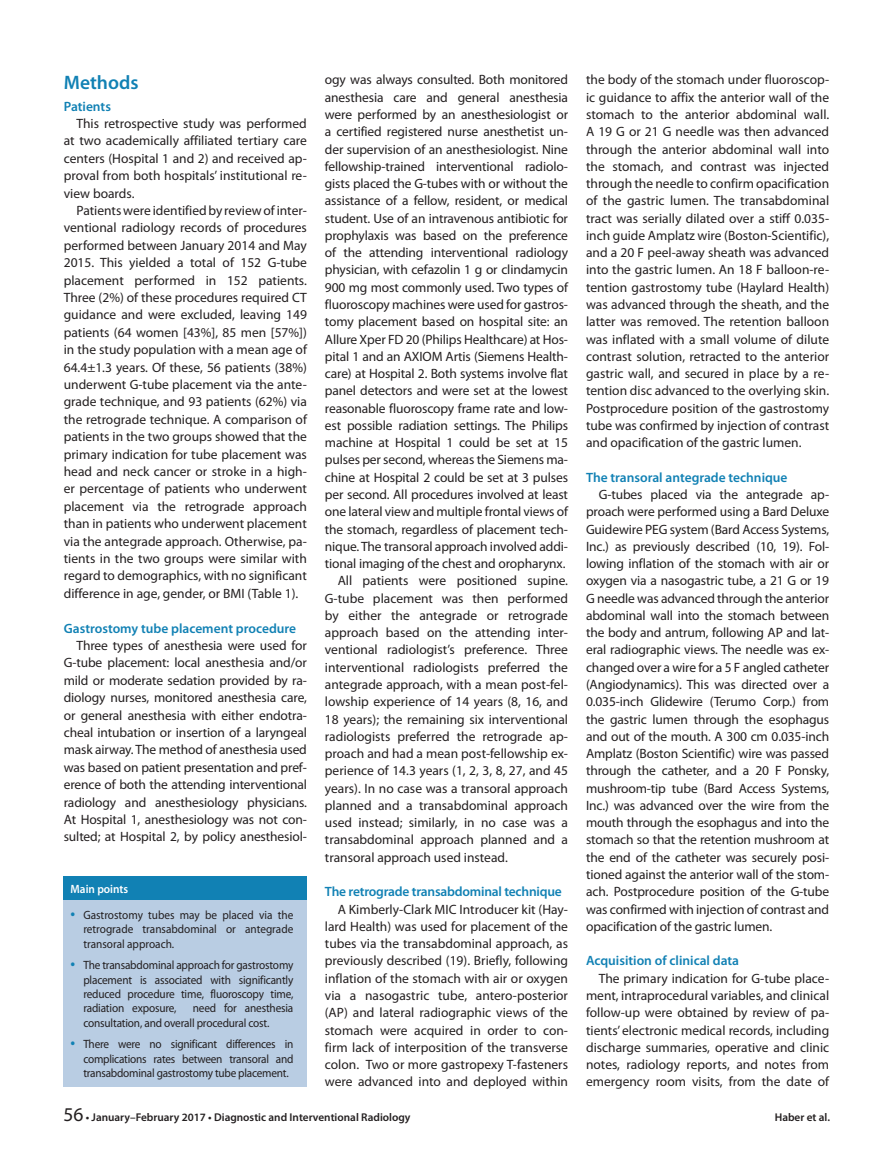
<style>
.page{position:relative;width:893px;height:1170px;background:#fff}
.page>*{position:absolute;margin:0;border:0;box-sizing:border-box;transform-origin:0 0}
.t1{font:600 19.5px "Myriad Pro";color:#1181b4}
.t2{font:13.5px/17.2px "Myriad Pro";color:#231f20;text-align:justify}
.t3{font:600 13.5px "Myriad Pro";color:#1181b4}
.t4{font:12px/14.4px "Myriad Pro";letter-spacing:-.015em;color:#231f20;text-align:justify;scale:.94 1}
.t5{font:600 12px "Myriad Pro";color:#fff;scale:.94 1}
.t6{font:600 11.25px "Myriad Pro";color:#231f20}
.s1{font-size:18px;color:#1181b4}
.s2{font-weight:400;font-size:19.5px}
</style>
<div class="page">
<div style="left:64px;top:875px;width:243px;height:211px;background:#b9cde3"></div>
<div style="left:64px;top:875px;width:243px;height:24px;background:#1181b4"></div>
<p class="t1" style="left:64px;top:70px;width:76px">Methods</p>
<p class="t3" style="left:64px;top:97px;width:49px">Patients</p>
<p class="t2" style="left:64px;top:114px;width:245px;text-indent:13px">This retrospective study was performed at two academically affiliated tertiary care centers (Hospital 1 and 2) and received ap&shy;proval from both hospitals’ institutional re&shy;view boards.</p>
<p class="t2" style="left:64px;top:201px;width:245px;text-indent:13px">Patients were identified by review of inter&shy;ventional radiology records of procedures performed between January 2014 and May 2015. This yielded a total of 152 G-tube placement performed in 152 patients.<br>Three (2%) of these procedures required CT guidance and were excluded, leaving 149 patients (64 women [43%], 85 men [57%]) in the study population with a mean age of 64.4±1.3 years. Of these, 56 patients (38%) underwent G-tube placement via the ante&shy;grade technique, and 93 patients (62%) via the retrograde technique. A comparison of patients in the two groups showed that the primary indication for tube placement was head and neck cancer or stroke in a high&shy;er percentage of patients who underwent placement via the retrograde approach than in patients who underwent placement via the antegrade approach. Otherwise, pa&shy;tients in the two groups were similar with regard to demographics, with no significant difference in age, gender, or BMI (Table 1).</p>
<p class="t3" style="left:64px;top:619px;width:234px">Gastrostomy tube placement procedure</p>
<p class="t2" style="left:64px;top:636px;width:245px;text-indent:13px">Three types of anesthesia were used for G-tube placement: local anesthesia and/or mild or moderate sedation provided by ra&shy;diology nurses, monitored anesthesia care, or general anesthesia with either endotra&shy;cheal intubation or insertion of a laryngeal mask airway. The method of anesthesia used was based on patient presentation and pref&shy;erence of both the attending interventional radiology and anesthesiology physicians.<br>At Hospital 1, anesthesiology was not con&shy;sulted; at Hospital 2, by policy anesthesiol-</p>
<p class="t5" style="left:71px;top:881px;width:63px">Main points</p>
<p class="t4" style="left:83px;top:907px;width:225px;text-indent:-13px"><span class="s1">•</span> Gastrostomy tubes may be placed via the retrograde transabdominal or antegrade transoral approach.</p>
<p class="t4" style="left:83px;top:957px;width:225px;text-indent:-13px"><span class="s1">•</span> The transabdominal approach for gastrostomy placement is associated with significantly reduced procedure time, fluoroscopy time, radiation exposure,</p>
<p class="t4" style="left:83px;top:1000px;width:225px;text-indent:109px">need for anesthesia consultation, and overall procedural cost.</p>
<p class="t4" style="left:83px;top:1036px;width:225px;text-indent:-13px"><span class="s1">•</span> There were no significant differences in complications rates between transoral and transabdominal gastrostomy tube placement.</p>
<p class="t2" style="left:325px;top:71px;width:245px">ogy was always consulted. Both monitored anesthesia care and general anesthesia were performed by an anesthesiologist or a certified registered nurse anesthetist un&shy;der supervision of an anesthesiologist. Nine fellowship-trained interventional radiolo&shy;gists placed the G-tubes with or without the assistance of a fellow, resident, or medical student. Use of an intravenous antibiotic for prophylaxis was based on the preference of the attending interventional radiology physician, with cefazolin 1 g or clindamycin 900 mg most commonly used. Two types of fluoroscopy machines were used for gastros&shy;tomy placement based on hospital site: an Allure Xper FD 20 (Philips Healthcare) at Hos&shy;pital 1 and an AXIOM Artis (Siemens Health&shy;care) at Hospital 2. Both systems involve flat panel detectors and were set at the lowest reasonable fluoroscopy frame rate and low&shy;est possible radiation settings. The Philips machine at Hospital 1 could be set at 15 pulses per second, whereas the Siemens ma&shy;chine at Hospital 2 could be set at 3 pulses per second. All procedures involved at least one lateral view and multiple frontal views of the stomach, regardless of placement tech&shy;nique. The transoral approach involved addi&shy;tional imaging of the chest and oropharynx.</p>
<p class="t2" style="left:325px;top:572px;width:245px;text-indent:13px">All patients were positioned supine.<br>G-tube placement was then performed by either the antegrade or retrograde approach based on the attending inter&shy;ventional radiologist’s preference. Three interventional radiologists preferred the antegrade approach, with a mean post-fel&shy;lowship experience of 14 years (8, 16, and 18 years); the remaining six interventional radiologists preferred the retrograde ap&shy;proach and had a mean post-fellowship ex&shy;perience of 14.3 years (1, 2, 3, 8, 27, and 45 years). In no case was a transoral approach planned and a transabdominal approach used instead; similarly, in no case was a transabdominal approach planned and a transoral approach used instead.</p>
<p class="t3" style="left:325px;top:883px;width:238px">The retrograde transabdominal technique</p>
<p class="t2" style="left:325px;top:900px;width:245px;text-indent:13px">A Kimberly-Clark MIC Introducer kit (Hay&shy;lard Health) was used for placement of the tubes via the transabdominal approach, as previously described (19). Briefly, following inflation of the stomach with air or oxygen via a nasogastric tube, antero-posterior (AP) and lateral radiographic views of the stomach were acquired in order to con&shy;firm lack of interposition of the transverse colon. Two or more gastropexy T-fasteners were advanced into and deployed within</p>
<p class="t2" style="left:586px;top:71px;width:245px">the body of the stomach under fluoroscop&shy;ic guidance to affix the anterior wall of the stomach to the anterior abdominal wall.<br>A 19 G or 21 G needle was then advanced through the anterior abdominal wall into the stomach, and contrast was injected through the needle to confirm opacification of the gastric lumen. The transabdominal tract was serially dilated over a stiff 0.035- inch guide Amplatz wire (Boston-Scientific), and a 20 F peel-away sheath was advanced into the gastric lumen. An 18 F balloon-re&shy;tention gastrostomy tube (Haylard Health) was advanced through the sheath, and the latter was removed. The retention balloon was inflated with a small volume of dilute contrast solution, retracted to the anterior gastric wall, and secured in place by a re&shy;tention disc advanced to the overlying skin.<br>Postprocedure position of the gastrostomy tube was confirmed by injection of contrast and opacification of the gastric lumen.</p>
<p class="t3" style="left:586px;top:468px;width:203px">The transoral antegrade technique</p>
<p class="t2" style="left:586px;top:485px;width:245px;text-indent:13px">G-tubes placed via the antegrade ap&shy;proach were performed using a Bard Deluxe Guidewire PEG system (Bard Access Systems, Inc.) as previously described (10, 19). Fol&shy;lowing inflation of the stomach with air or oxygen via a nasogastric tube, a 21 G or 19<br>G needle was advanced through the anterior abdominal wall into the stomach between the body and antrum, following AP and lat&shy;eral radiographic views. The needle was ex&shy;changed over a wire for a 5 F angled catheter (Angiodynamics). This was directed over a 0.035-inch Glidewire (Terumo Corp.) from the gastric lumen through the esophagus and out of the mouth. A 300 cm 0.035-inch Amplatz (Boston Scientific) wire was passed through the catheter, and a 20 F Ponsky, mushroom-tip tube (Bard Access Systems, Inc.) was advanced over the wire from the mouth through the esophagus and into the stomach so that the retention mushroom at the end of the catheter was securely posi&shy;tioned against the anterior wall of the stom&shy;ach. Postprocedure position of the G-tube was confirmed with injection of contrast and opacification of the gastric lumen.</p>
<p class="t3" style="left:586px;top:952px;width:155px">Acquisition of clinical data</p>
<p class="t2" style="left:586px;top:969px;width:245px;text-indent:13px">The primary indication for G-tube place&shy;ment, intraprocedural variables, and clinical follow-up were obtained by review of pa&shy;tients’ electronic medical records, including discharge summaries, operative and clinic notes, radiology reports, and notes from emergency room visits, from the date of</p>
<p class="t6" style="left:63px;top:1109px;width:349px"><span class="s2">56</span> • January–February 2017 • Diagnostic and Interventional Radiology</p>
<p class="t6" style="left:775px;top:1109px;width:57px">Haber et al.</p>
</div>
